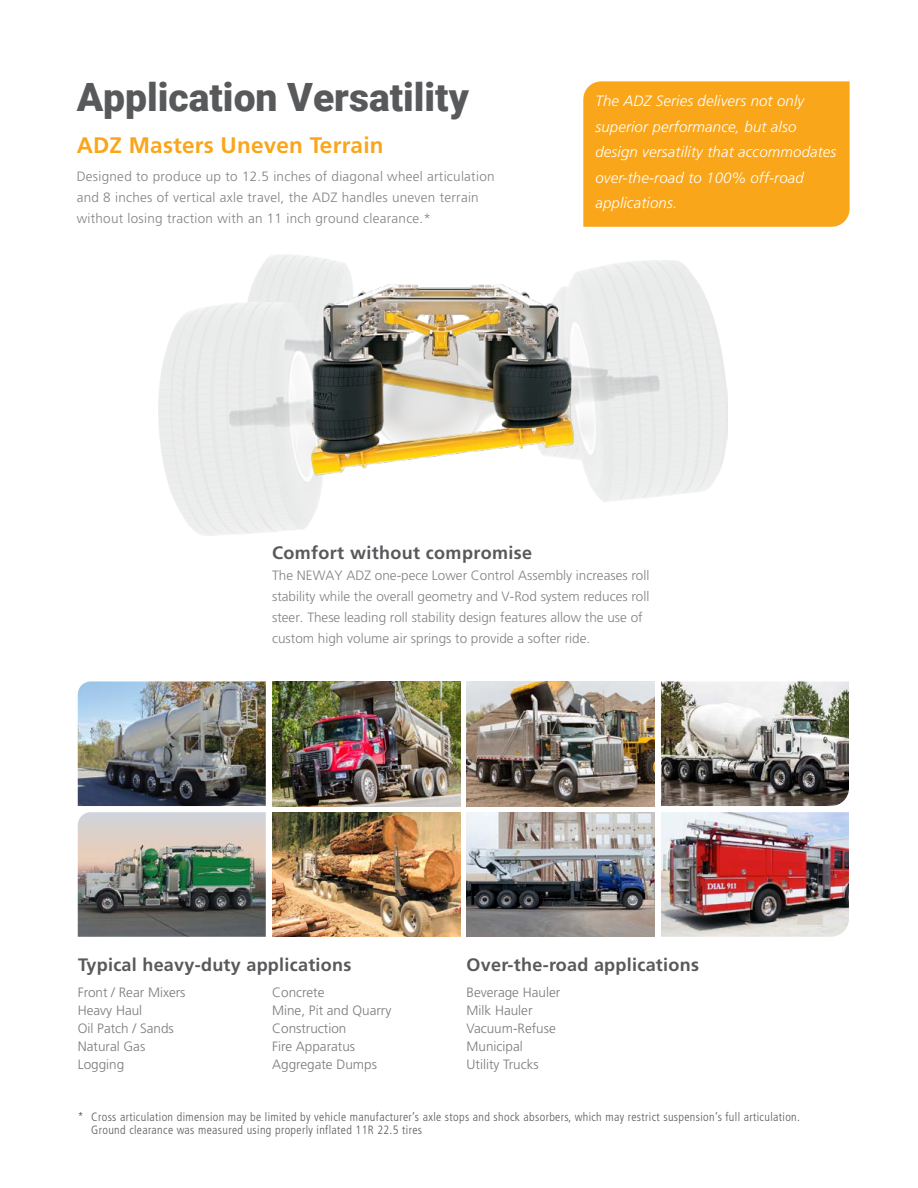
<style>
.page{position:relative;width:918px;height:1188px;background:#fff}
.page>*{position:absolute;margin:0;border:0;box-sizing:border-box;transform-origin:0 0}
.t1{font:900 39px "Roboto";color:#58595b}
.t2{font:700 22.5px "Frutiger LT Std";letter-spacing:.01em;color:#faa61a}
.t3{font:700 18px "Frutiger LT Std";letter-spacing:.015em;color:#58595b}
.t4{font:italic 300 15px/25.5px "Frutiger LT Std";letter-spacing:.01em;color:#fff}
.t5{font:300 13.5px/21px "Frutiger LT Std";color:#808285}
.t6{font:300 13.5px/18.3px "Frutiger LT Std";color:#797a7d}
.t7{font:300 13.5px/21px "Frutiger LT Std";letter-spacing:.02em;color:#808285}
.t8{font:300 condensed 12px/13.5px "Frutiger LT Std";letter-spacing:.03em;color:#58595b}
</style>
<div class="page">
<img style="left:158px;top:254px;width:570px;height:282px">
<img style="left:78px;top:812px;width:188px;height:125px">
<img style="left:78px;top:681px;width:188px;height:125px">
<img style="left:467px;top:812px;width:188px;height:125px">
<img style="left:467px;top:681px;width:188px;height:125px">
<img style="left:272px;top:812px;width:188px;height:125px">
<img style="left:272px;top:681px;width:188px;height:125px">
<img style="left:661px;top:812px;width:188px;height:125px">
<img style="left:661px;top:681px;width:188px;height:125px">
<div style="left:583px;top:81px;width:267px;height:146px;background:#faa61a"></div>
<h1 class="t1" style="left:77px;top:70px;width:394px">Application Versatility</h1>
<h2 class="t2" style="left:77px;top:132px;width:308px">ADZ Masters Uneven Terrain</h2>
<p class="t7" style="left:77px;top:166px;width:419px">Designed to produce up to 12.5 inches of diagonal wheel articulation and 8 inches of vertical axle travel, the ADZ handles uneven terrain without losing traction with an 11 inch ground clearance.*</p>
<p class="t4" style="left:595px;top:89px;width:243px">The ADZ Series delivers not only superior performance, but also design versatility that accommodates over-the-road to 100% off-road applications.</p>
<h3 class="t3" style="left:272px;top:542px;width:262px">Comfort without compromise</h3>
<p class="t5" style="left:272px;top:565px;width:379px">The NEWAY ADZ one-pece Lower Control Assembly increases roll stability while the overall geometry and V-Rod system reduces roll steer. These leading roll stability design features allow the use of custom high volume air springs to provide a softer ride.</p>
<h3 class="t3" style="left:78px;top:954px;width:275px">Typical heavy-duty applications</h3>
<h3 class="t3" style="left:467px;top:954px;width:234px">Over-the-road applications</h3>
<p class="t6" style="left:78px;top:983px;width:109px">Front / Rear Mixers<br>Heavy Haul<br>Oil Patch / Sands<br>Natural Gas<br>Logging</p>
<p class="t6" style="left:467px;top:983px;width:95px">Beverage Hauler<br>Milk Hauler<br>Vacuum-Refuse<br>Municipal<br>Utility Trucks</p>
<p class="t6" style="left:272px;top:983px;width:121px">Concrete<br>Mine, Pit and Quarry<br>Construction<br>Fire Apparatus<br>Aggregate Dumps</p>
<p class="t8" style="left:91px;top:1110px;width:710px;text-indent:-14px">* Cross articulation dimension may be limited by vehicle manufacturer’s axle stops and shock absorbers, which may restrict suspension’s full articulation.<br>Ground clearance was measured using properly inflated 11R 22.5 tires</p>
</div>
